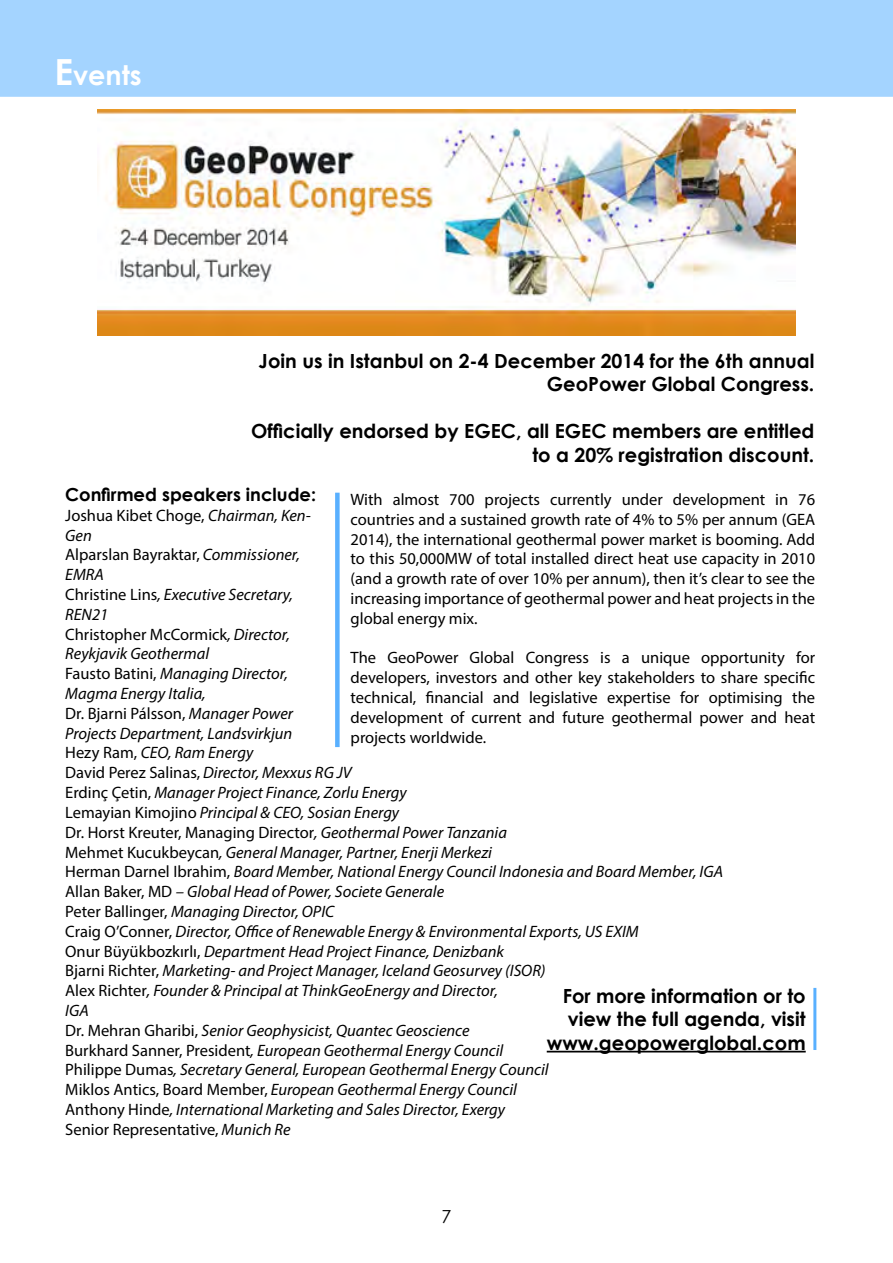
<style>
.page{position:relative;width:893px;height:1263px;background:#fff}
.page>*{position:absolute;margin:0;border:0;box-sizing:border-box;transform-origin:0 0}
.t1{font:700 27px "Century Gothic";color:#fff}
.t2{font:700 19.5px/23.4px "Century Gothic";color:#000;text-align:right}
.t3{font:700 18px "Century Gothic";color:#000}
.t4{font:18px "Century Gothic";color:#000}
.t5{font:italic 16.5px/19.8px "Myriad Pro";color:#000}
.t6{font:16.5px/19.8px "Myriad Pro";color:#000;text-align:justify}
.s1{font-size:36px}
.s2{font-style:normal}
</style>
<div class="page">
<div style="left:0;top:0;width:893px;height:97px;background:#a4d4ff"></div>
<div style="left:335px;top:493px;width:5px;height:254px;background:#59b0ff"></div>
<hr style="left:547px;top:1051px;width:259px;height:1px;background:#000">
<hr style="left:813px;top:988px;width:3px;height:62px;background:#59b0ff">
<img style="left:98px;top:109px;width:697px;height:226px">
<h1 class="t1" style="left:54px;top:55px;width:89px"><span class="s1">E</span>vents</h1>
<p class="t2" style="left:259px;top:348px;width:557px">Join us in Istanbul on 2-4 December 2014 for the 6th annual<br>GeoPower Global Congress.</p>
<p class="t2" style="left:251px;top:419px;width:565px">Officially endorsed by EGEC, all EGEC members are entitled to a 20% registration discount.</p>
<p class="t6" style="left:351px;top:489px;width:466px">With almost 700 projects currently under development in 76 countries and a sustained growth rate of 4% to 5% per annum (GEA 2014), the international geothermal power market is booming. Add to this 50,000MW of total installed direct heat use capacity in 2010 (and a growth rate of over 10% per annum), then it’s clear to see the increasing importance of geothermal power and heat projects in the global energy mix.</p>
<p class="t6" style="left:351px;top:648px;width:466px">The GeoPower Global Congress is a unique opportunity for developers, investors and other key stakeholders to share specific technical, financial and legislative expertise for optimising the development of current and future geothermal power and heat projects worldwide.</p>
<p class="t3" style="left:65px;top:481px;width:252px">Confirmed speakers include:</p>
<p class="t5" style="left:65px;top:505px;width:659px"><span class="s2">Joshua Kibet Choge,</span> Chairman, Ken-<br>Gen<br><span class="s2">Alparslan Bayraktar,</span> Commissioner,<br>EMRA<br><span class="s2">Christine Lins</span>, Executive Secretary,<br>REN21<br><span class="s2">Christopher McCormick</span>, Director,<br>Reykjavik Geothermal<br><span class="s2">Fausto Batini,</span> Managing Director,<br>Magma Energy Italia,<br><span class="s2">Dr. Bjarni Pálsson,</span> Manager Power<br>Projects Department, Landsvirkjun<br><span class="s2">Hezy Ram,</span> CEO, Ram Energy<br><span class="s2">David Perez Salinas,</span> Director, Mexxus RG JV<br><span class="s2">Erdinç Çetin,</span> Manager Project Finance, Zorlu Energy<br><span class="s2">Lemayian Kimojino</span> Principal &amp; CEO, Sosian Energy<br><span class="s2">Dr. Horst Kreuter, Managing Director</span>, Geothermal Power Tanzania<br><span class="s2">Mehmet Kucukbeycan</span>, General Manager, Partner, Enerji Merkezi<br><span class="s2">Herman Darnel Ibrahim,</span> Board Member, National Energy Council Indonesia and Board Member, IGA <span class="s2">Allan Baker, MD</span> – Global Head of Power, Societe Generale<br><span class="s2">Peter Ballinger,</span> Managing Director, OPIC<br><span class="s2">Craig O’Conner,</span> Director, Office of Renewable Energy &amp; Environmental Exports, US EXIM<br><span class="s2">Onur Büyükbozkırlı,</span> Department Head Project Finance, Denizbank<br><span class="s2">Bjarni Richter,</span> Marketing- and Project Manager, Iceland Geosurvey (ISOR)<br><span class="s2">Alex Richter</span>, Founder &amp; Principal at ThinkGeoEnergy and Director,<br>IGA<br><span class="s2">Dr. Mehran Gharibi,</span> Senior Geophysicist, Quantec Geoscience<br><span class="s2">Burkhard Sanner, President</span>, European Geothermal Energy Council<br><span class="s2">Philippe Dumas</span>, Secretary General, European Geothermal Energy Council<br><span class="s2">Miklos Antics, Board Member,</span> European Geothermal Energy Council<br><span class="s2">Anthony Hinde</span>, International Marketing and Sales Director, Exergy<br><span class="s2">Senior Representative,</span> Munich Re</p>
<p class="t2" style="left:547px;top:983px;width:260px">For more information or to view the full agenda, visit www.geopowerglobal.com</p>
<p class="t4" style="left:441px;top:1204px;width:11px">7</p>
</div>
